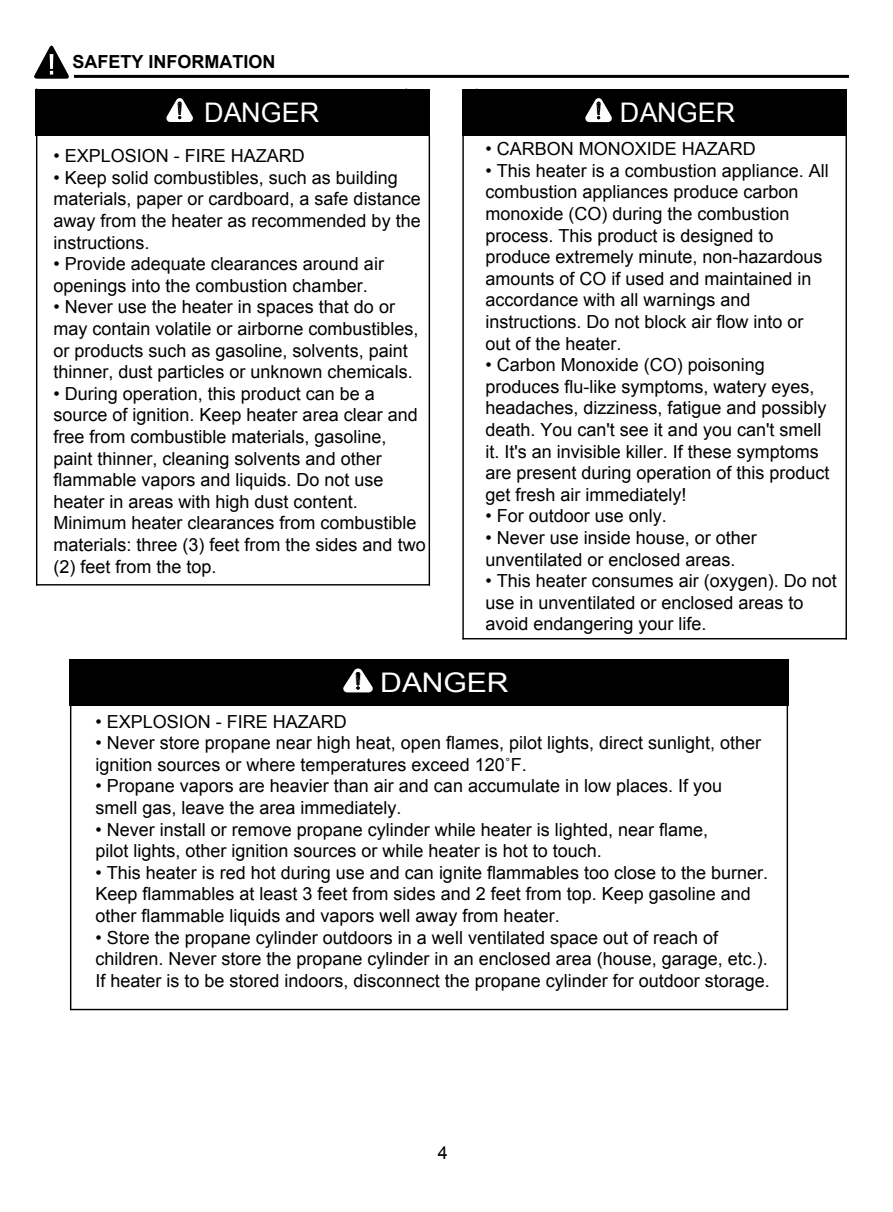
<style>
.page{position:relative;width:893px;height:1212px;background:#fff}
.page>*{position:absolute;margin:0;border:0;box-sizing:border-box;transform-origin:0 0}
.t1{font:27px "Arial";color:#fff}
.t2{font:27px "Arial";color:#fff;scale:1.11 1}
.t3{font:18px/21.6px "Arial";color:#000}
.t4{font:700 18px "Arial";color:#000}
</style>
<div class="page">
<hr style="left:74px;top:75px;width:775px;height:3px;background:#000">
<div style="left:462px;top:89px;width:385px;height:47px;background:#000"></div>
<svg style="left:585px;top:98px;width:27px;height:24px"></svg>
<hr style="left:462px;top:134px;width:2px;height:505px;background:#000">
<hr style="left:845px;top:136px;width:2px;height:503px;background:#000">
<hr style="left:462px;top:638px;width:385px;height:1px;background:#000">
<div style="left:36px;top:89px;width:394px;height:46px;background:#000"></div>
<svg style="left:166px;top:98px;width:27px;height:24px"></svg>
<hr style="left:36px;top:135px;width:1px;height:450px;background:#000">
<hr style="left:429px;top:135px;width:1px;height:450px;background:#000">
<hr style="left:36px;top:584px;width:394px;height:1px;background:#000">
<svg style="left:34px;top:45px;width:35px;height:34px"></svg>
<div style="left:69px;top:659px;width:719px;height:47px;background:#000"></div>
<svg style="left:343px;top:668px;width:30px;height:24px"></svg>
<hr style="left:70px;top:705px;width:1px;height:305px;background:#000">
<hr style="left:787px;top:705px;width:1px;height:305px;background:#000">
<hr style="left:70px;top:1009px;width:718px;height:1px;background:#000">
<p class="t4" style="left:72px;top:50px;width:205px">SAFETY INFORMATION</p>
<h1 class="t1" style="left:204px;top:95px;width:117px">DANGER</h1>
<p class="t3" style="left:53px;top:145px;width:253px">• EXPLOSION - FIRE HAZARD</p>
<p class="t3" style="left:53px;top:167px;width:369px">• Keep solid combustibles, such as building materials, paper or cardboard, a safe distance away from the heater as recommended by the instructions.</p>
<p class="t3" style="left:53px;top:253px;width:332px">• Provide adequate clearances around air openings into the combustion chamber.</p>
<p class="t3" style="left:53px;top:296px;width:367px">• Never use the heater in spaces that do or may contain volatile or airborne combustibles, or products such as gasoline, solvents, paint thinner, dust particles or unknown chemicals.</p>
<p class="t3" style="left:53px;top:383px;width:374px">• During operation, this product can be a source of ignition. Keep heater area clear and free from combustible materials, gasoline, paint thinner, cleaning solvents and other flammable vapors and liquids. Do not use heater in areas with high dust content.<br>Minimum heater clearances from combustible materials: three (3) feet from the sides and two (2) feet from the top.</p>
<h1 class="t1" style="left:620px;top:95px;width:117px">DANGER</h1>
<p class="t3" style="left:485px;top:138px;width:272px">• CARBON MONOXIDE HAZARD</p>
<p class="t3" style="left:485px;top:160px;width:345px">• This heater is a combustion appliance. All combustion appliances produce carbon monoxide (CO) during the combustion process. This product is designed to produce extremely minute, non-hazardous amounts of CO if used and maintained in accordance with all warnings and instructions. Do not block air flow into or out of the heater.</p>
<p class="t3" style="left:485px;top:354px;width:346px">• Carbon Monoxide (CO) poisoning produces flu-like symptoms, watery eyes, headaches, dizziness, fatigue and possibly death. You can't see it and you can't smell it. It's an invisible killer. If these symptoms are present during operation of this product get fresh air immediately!</p>
<p class="t3" style="left:485px;top:505px;width:183px">• For outdoor use only.</p>
<p class="t3" style="left:485px;top:527px;width:273px">• Never use inside house, or other unventilated or enclosed areas.</p>
<p class="t3" style="left:485px;top:570px;width:353px">• This heater consumes air (oxygen). Do not use in unventilated or enclosed areas to avoid endangering your life.</p>
<h1 class="t2" style="left:380px;top:665px;width:117px">DANGER</h1>
<p class="t3" style="left:95px;top:710px;width:253px">• EXPLOSION - FIRE HAZARD</p>
<p class="t3" style="left:95px;top:732px;width:667px">• Never store propane near high heat, open flames, pilot lights, direct sunlight, other ignition sources or where temperatures exceed 120˚F.</p>
<p class="t3" style="left:95px;top:775px;width:628px">• Propane vapors are heavier than air and can accumulate in low places. If you smell gas, leave the area immediately.</p>
<p class="t3" style="left:95px;top:818px;width:614px">• Never install or remove propane cylinder while heater is lighted, near flame, pilot lights, other ignition sources or while heater is hot to touch.</p>
<p class="t3" style="left:95px;top:862px;width:674px">• This heater is red hot during use and can ignite flammables too close to the burner.<br>Keep flammables at least 3 feet from sides and 2 feet from top. Keep gasoline and other flammable liquids and vapors well away from heater.</p>
<p class="t3" style="left:95px;top:926px;width:676px">• Store the propane cylinder outdoors in a well ventilated space out of reach of children. Never store the propane cylinder in an enclosed area (house, garage, etc.).<br>If heater is to be stored indoors, disconnect the propane cylinder for outdoor storage.</p>
<p class="t3" style="left:438px;top:1142px;width:12px">4</p>
</div>
